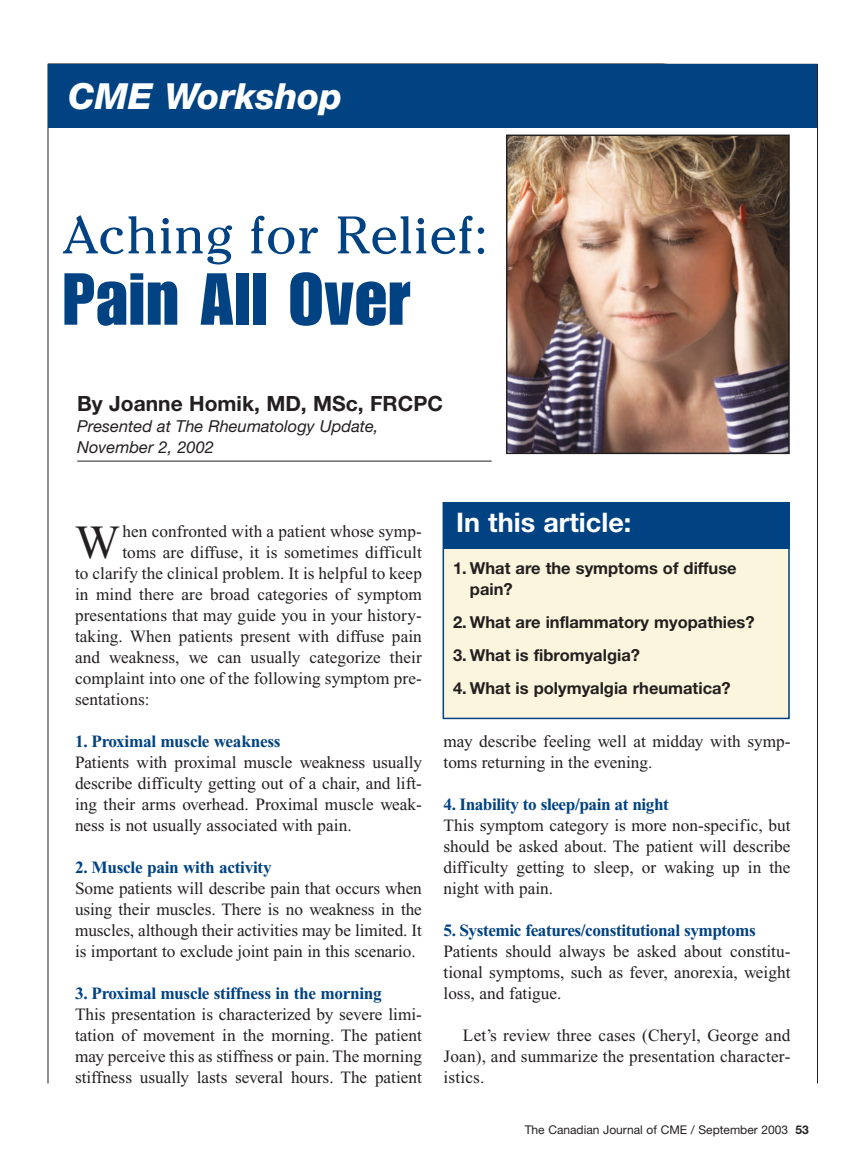
<style>
.page{position:relative;width:864px;height:1175px;background:#fff}
.page>*{position:absolute;margin:0;border:0;box-sizing:border-box;transform-origin:0 0}
.t1{font:72px "Impact";letter-spacing:.015em;color:#004282}
.t2{font:52.5px "Cheltenham";letter-spacing:.015em;color:#004282}
.t3{font:47.55px "Times New Roman";color:#231f20}
.t4{font:italic 800 36px "Helvetica Neue";color:#fff}
.t5{font:700 27px "Helvetica Neue";color:#fff}
.t6{font:700 21px "Helvetica Neue";color:#231f20}
.t7{font:17.25px/21px "Times New Roman";letter-spacing:.005em;color:#231f20;text-align:justify}
.t8{font:700 17.25px "Times New Roman";letter-spacing:-.025em;color:#004282}
.t9{font:700 16.5px/21px "Helvetica Neue";color:#231f20}
.t10{font:italic 16.5px/21px "Helvetica Neue";color:#231f20}
.t11{font:12px "Helvetica Neue";color:#231f20}
.s1{font-weight:700}
</style>
<div class="page">
<hr style="left:48px;top:64px;width:1px;height:1019px;background:#231f20">
<hr style="left:817px;top:64px;width:1px;height:1019px;background:#231f20">
<hr style="left:48px;top:64px;width:770px;height:1px;background:#231f20">
<img style="left:509px;top:137px;width:278px;height:314px">
<div style="left:506px;top:134px;width:284px;height:320px;border:2px solid #231f20"></div>
<div style="left:443px;top:521px;width:346px;height:197px;background:#faf5dc"></div>
<div style="left:443px;top:502px;width:347px;height:46px;background:#004282"></div>
<div style="left:443px;top:502px;width:347px;height:217px;border:2px solid #004282"></div>
<hr style="left:77px;top:461px;width:415px;height:1px;background:#231f20">
<div style="left:48px;top:65px;width:769px;height:63px;background:#004282"></div>
<h3 class="t4" style="left:68px;top:83px;width:275px">CME Workshop</h3>
<h2 class="t2" style="left:63px;top:216px;width:426px">Aching for Relief:</h2>
<h1 class="t1" style="left:63px;top:273px;width:349px">Pain All Over</h1>
<p class="t6" style="left:77px;top:396px;width:367px">By Joanne Homik, MD, MSc, FRCPC</p>
<p class="t10" style="left:77px;top:417px;width:303px">Presented at The Rheumatology Update,<br>November 2, 2002</p>
<h3 class="t3" style="left:75px;top:525px;width:46px">W</h3>
<p class="t7" style="left:122px;top:522px;width:301px">hen confronted with a patient whose symp-</p>
<p class="t7" style="left:122px;top:543px;width:301px">toms are diffuse, it is sometimes difficult</p>
<p class="t7" style="left:75px;top:564px;width:348px">to clarify the clinical problem. It is helpful to keep</p>
<p class="t7" style="left:75px;top:585px;width:348px">in mind there are broad categories of symptom</p>
<p class="t7" style="left:75px;top:606px;width:348px">presentations that may guide you in your history-</p>
<p class="t7" style="left:75px;top:627px;width:348px">taking. When patients present with diffuse pain</p>
<p class="t7" style="left:75px;top:648px;width:348px">and weakness, we can usually categorize their</p>
<p class="t7" style="left:75px;top:669px;width:348px">complaint into one of the following symptom pre-</p>
<p class="t7" style="left:75px;top:690px;width:76px">sentations:</p>
<p class="t8" style="left:75px;top:735px;width:207px">1. Proximal muscle weakness</p>
<p class="t7" style="left:75px;top:753px;width:348px">Patients with proximal muscle weakness usually describe difficulty getting out of a chair, and lift&shy;ing their arms overhead. Proximal muscle weak&shy;ness is not usually associated with pain.</p>
<p class="t8" style="left:75px;top:861px;width:198px">2. Muscle pain with activity</p>
<p class="t7" style="left:75px;top:879px;width:348px">Some patients will describe pain that occurs when using their muscles. There is no weakness in the muscles, although their activities may be limited. It is important to exclude joint pain in this scenario.</p>
<p class="t8" style="left:75px;top:987px;width:308px">3. Proximal muscle stiffness in the morning</p>
<p class="t7" style="left:75px;top:1005px;width:348px">This presentation is characterized by severe limi&shy;tation of movement in the morning. The patient may perceive this as stiffness or pain. The morning stiffness usually lasts several hours. The patient</p>
<h3 class="t5" style="left:456px;top:512px;width:177px">In this article:</h3>
<p class="t9" style="left:470px;top:559px;width:268px;text-indent:-17px">1. What are the symptoms of diffuse pain?</p>
<p class="t9" style="left:453px;top:613px;width:303px">2. What are inflammatory myopathies?</p>
<p class="t9" style="left:453px;top:646px;width:188px">3. What is fibromyalgia?</p>
<p class="t9" style="left:453px;top:679px;width:279px">4. What is polymyalgia rheumatica?</p>
<p class="t7" style="left:444px;top:732px;width:348px">may describe feeling well at midday with symp&shy;toms returning in the evening.</p>
<p class="t8" style="left:444px;top:798px;width:227px">4. Inability to sleep/pain at night</p>
<p class="t7" style="left:444px;top:816px;width:348px">This symptom category is more non-specific, but should be asked about. The patient will describe difficulty getting to sleep, or waking up in the night with pain.</p>
<p class="t8" style="left:444px;top:924px;width:314px">5. Systemic features/constitutional symptoms</p>
<p class="t7" style="left:444px;top:942px;width:348px">Patients should always be asked about constitu&shy;tional symptoms, such as fever, anorexia, weight loss, and fatigue.</p>
<p class="t7" style="left:444px;top:1026px;width:348px;text-indent:19px">Let’s review three cases (Cheryl, George and Joan), and summarize the presentation character&shy;istics.</p>
<p class="t11" style="left:525px;top:1125px;width:286px">The Canadian Journal of CME / September 2003 <span class="s1">53</span></p>
</div>
